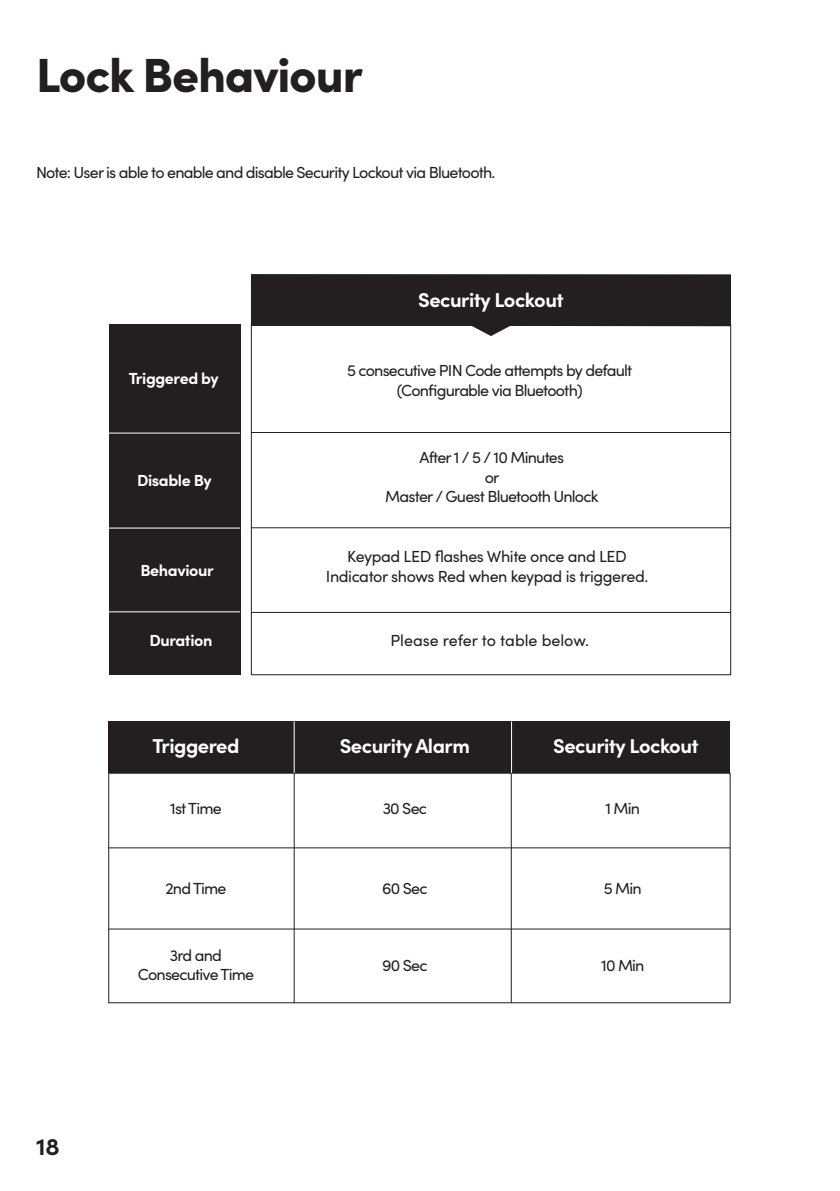
<style>
.page{position:relative;width:840px;height:1191px;background:#fff}
.page>*{position:absolute;margin:0;border:0;box-sizing:border-box;transform-origin:0 0}
.t1{font:900 48px "Sofia Pro";letter-spacing:-.025em;color:#231f20}
.t2{font:700 24px "Sofia Pro";color:#231f20}
.t3{font:700 20.2px "Sofia Pro";letter-spacing:-.025em;color:#fff}
.t4{font:16px "Sofia Pro";letter-spacing:-.05em;color:#231f20}
.t5{font:16px/19.4px "Sofia Pro";letter-spacing:-.025em;color:#231f20;text-align:center}
.t6{font:700 16px "Sofia Pro";letter-spacing:-.025em;color:#fff}
.t7{font:16px "Sofia Pro";color:#231f20}
</style>
<div class="page">
<div style="left:108px;top:721px;width:622px;height:52px;background:#231f20"></div>
<hr style="left:108px;top:847px;width:622px;height:1px;background:#231f20">
<hr style="left:108px;top:928px;width:622px;height:1px;background:#231f20">
<hr style="left:294px;top:721px;width:1px;height:52px;background:#fff">
<hr style="left:294px;top:773px;width:1px;height:230px;background:#231f20">
<hr style="left:510px;top:773px;width:1px;height:230px;background:#231f20">
<hr style="left:511px;top:721px;width:1px;height:52px;background:#fff">
<div style="left:109px;top:324px;width:131px;height:351px;background:#231f20"></div>
<svg style="left:251px;top:274px;width:479px;height:62px"></svg>
<hr style="left:251px;top:432px;width:479px;height:1px;background:#231f20">
<hr style="left:251px;top:527px;width:479px;height:1px;background:#231f20">
<hr style="left:251px;top:612px;width:479px;height:1px;background:#231f20">
<hr style="left:109px;top:433px;width:131px;height:1px;background:#fff">
<hr style="left:109px;top:528px;width:131px;height:1px;background:#fff">
<hr style="left:109px;top:611px;width:131px;height:1px;background:#fff">
<p class="t1" style="left:36px;top:38px;width:328px">Lock Behaviour</p>
<p class="t4" style="left:36px;top:160px;width:460px">Note: User is able to enable and disable Security Lockout via Bluetooth.</p>
<p class="t6" style="left:129px;top:366px;width:91px">Triggered by</p>
<p class="t6" style="left:137px;top:467px;width:76px">Disable By</p>
<p class="t6" style="left:140px;top:558px;width:75px">Behaviour</p>
<p class="t6" style="left:149px;top:628px;width:64px">Duration</p>
<p class="t3" style="left:418px;top:284px;width:147px">Security Lockout</p>
<p class="t4" style="left:347px;top:359px;width:286px">5 consecutive PIN Code attempts by default</p>
<p class="t4" style="left:396px;top:378px;width:187px">(Configurable via Bluetooth)</p>
<p class="t4" style="left:419px;top:446px;width:146px">After 1 / 5 / 10 Minutes</p>
<p class="t4" style="left:484px;top:465px;width:16px">or</p>
<p class="t4" style="left:385px;top:484px;width:215px">Master / Guest Bluetooth Unlock</p>
<p class="t5" style="left:326px;top:546px;width:324px">Keypad LED flashes White once and LED<br>Indicator shows Red when keypad is triggered.</p>
<p class="t7" style="left:390px;top:628px;width:200px">Please refer to table below.</p>
<p class="t3" style="left:152px;top:730px;width:88px">Triggered</p>
<p class="t3" style="left:339px;top:730px;width:132px">Security Alarm</p>
<p class="t3" style="left:553px;top:730px;width:147px">Security Lockout</p>
<h2 class="t2" style="left:36px;top:1128px;width:25px">18</h2>
<p class="t4" style="left:170px;top:797px;width:53px">1st Time</p>
<p class="t4" style="left:165px;top:876px;width:63px">2nd Time</p>
<p class="t4" style="left:170px;top:943px;width:54px">3rd and</p>
<p class="t4" style="left:138px;top:963px;width:118px">Consecutive Time</p>
<p class="t4" style="left:382px;top:797px;width:46px">30 Sec</p>
<p class="t4" style="left:382px;top:876px;width:47px">60 Sec</p>
<p class="t4" style="left:382px;top:953px;width:47px">90 Sec</p>
<p class="t4" style="left:605px;top:797px;width:36px">1 Min</p>
<p class="t4" style="left:603px;top:876px;width:39px">5 Min</p>
<p class="t4" style="left:601px;top:953px;width:45px">10 Min</p>
</div>
